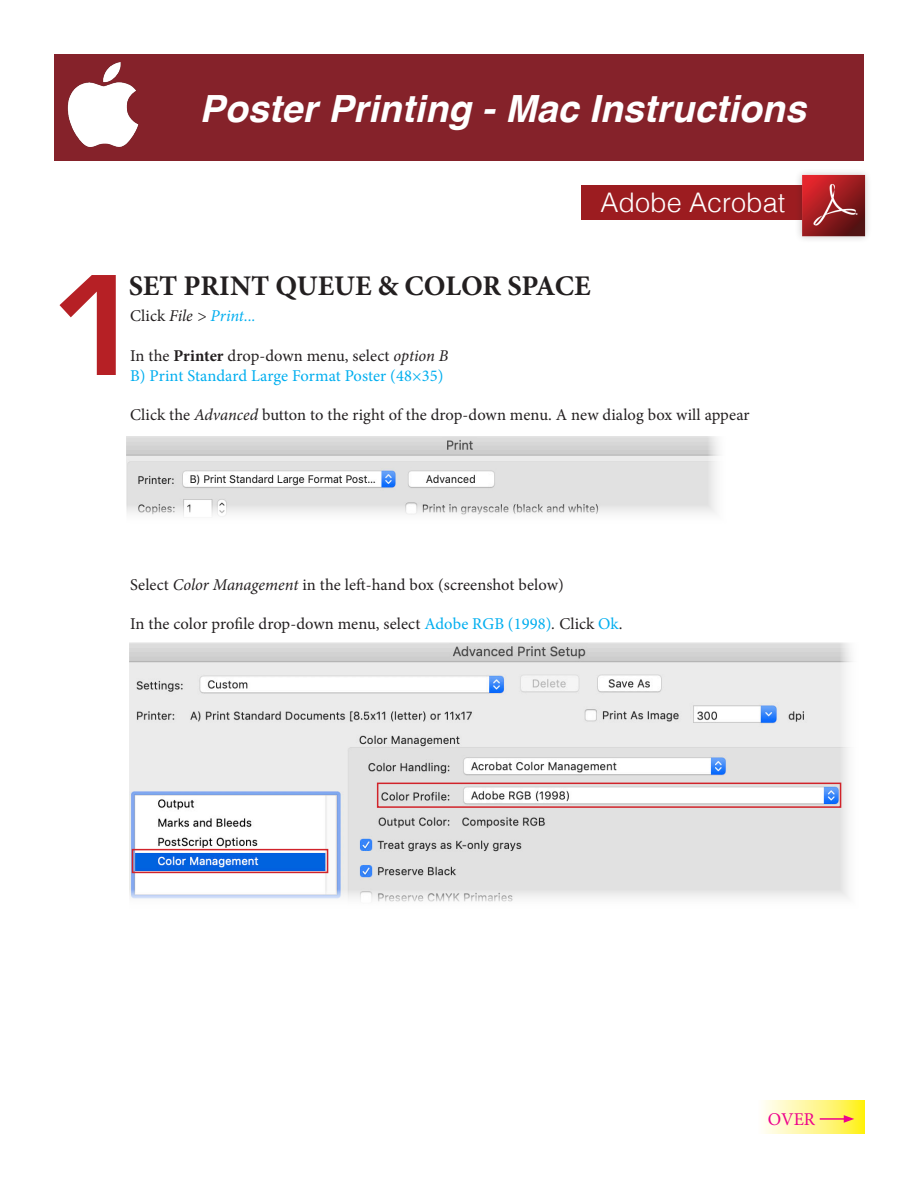
<style>
.page{position:relative;width:918px;height:1188px;background:#fff}
.page>*{position:absolute;margin:0;border:0;box-sizing:border-box;transform-origin:0 0}
.t1{font:700 150px "Eurostile";color:#b62025}
.t2{font:italic 700 37.5px "Helvetica";letter-spacing:.005em;color:#fff}
.t3{font:700 28.5px "Minion Pro";letter-spacing:-.005em;color:#231f20}
.t4{font:300 27px "Helvetica";color:#fff}
.t5{font:18px "Minion Pro";color:#ed028c}
.Gen_Text{font:16.5px "Minion Pro";letter-spacing:.005em;color:#231f20}
.t6{font:16.5px "Minion Pro";color:#00aeef}
.t7{font:italic 16.5px "Minion Pro";color:#00aeef}
.s1{font-style:normal;color:#231f20}
.s2{color:#231f20}
.s3{font-weight:700}
.s4{font-style:italic}
.s5{color:#00aeef}
</style>
<div class="page">
<svg style="left:763px;top:1100px;width:101px;height:34px;background:#fef692"></svg>
<hr style="left:820px;top:1118px;width:26px;height:2px;background:#ed028c">
<svg style="left:844px;top:1115px;width:10px;height:8px"></svg>
<div style="left:582px;top:185px;width:222px;height:34px;background:#9c1c20"></div>
<div style="left:794px;top:168px;width:78px;height:76px;background:#231f20;opacity:.25"></div>
<img style="left:799px;top:173px;width:69px;height:65px">
<img style="left:130px;top:643px;width:723px;height:259px">
<img style="left:127px;top:437px;width:593px;height:80px">
<div style="left:54px;top:54px;width:810px;height:106px;background:#85222a"></div>
<img style="left:67px;top:63px;width:72px;height:84px">
<div style="left:132px;top:849px;width:196px;height:24px;border:2px solid #d1232a"></div>
<div style="left:377px;top:783px;width:464px;height:25px;border:2px solid #d1232a"></div>
<p class="t2" style="left:200px;top:78px;width:608px">Poster Printing - Mac Instructions</p>
<p class="t4" style="left:601px;top:179px;width:186px">Adobe Acrobat</p>
<p class="t1" style="left:50px;top:244px;width:96px">1</p>
<p class="t3" style="left:129px;top:266px;width:463px">SET PRINT QUEUE &amp; COLOR SPACE</p>
<p class="t7" style="left:130px;top:305px;width:127px"><span class="s1">Click</span> <span class="s2">File &gt;</span> Print...</p>
<p class="Gen_Text" style="left:130px;top:344px;width:320px">In the <span class="s3">Printer</span> drop-down menu, select <span class="s4">option B</span></p>
<p class="t6" style="left:130px;top:364px;width:315px">B) Print Standard Large Format Poster (48×35)</p>
<p class="Gen_Text" style="left:130px;top:404px;width:621px">Click the <span class="s4">Advanced</span> button to the right of the drop-down menu. A new dialog box will appear</p>
<p class="Gen_Text" style="left:130px;top:573px;width:435px">Select <span class="s4">Color Management</span> in the left-hand box (screenshot below)</p>
<p class="Gen_Text" style="left:130px;top:613px;width:494px">In the color profile drop-down menu, select <span class="s5">Adobe RGB (1998)</span><span class="s4">.</span> Click <span class="s5">Ok</span>.</p>
<p class="t5" style="left:768px;top:1107px;width:49px">OVER</p>
</div>
